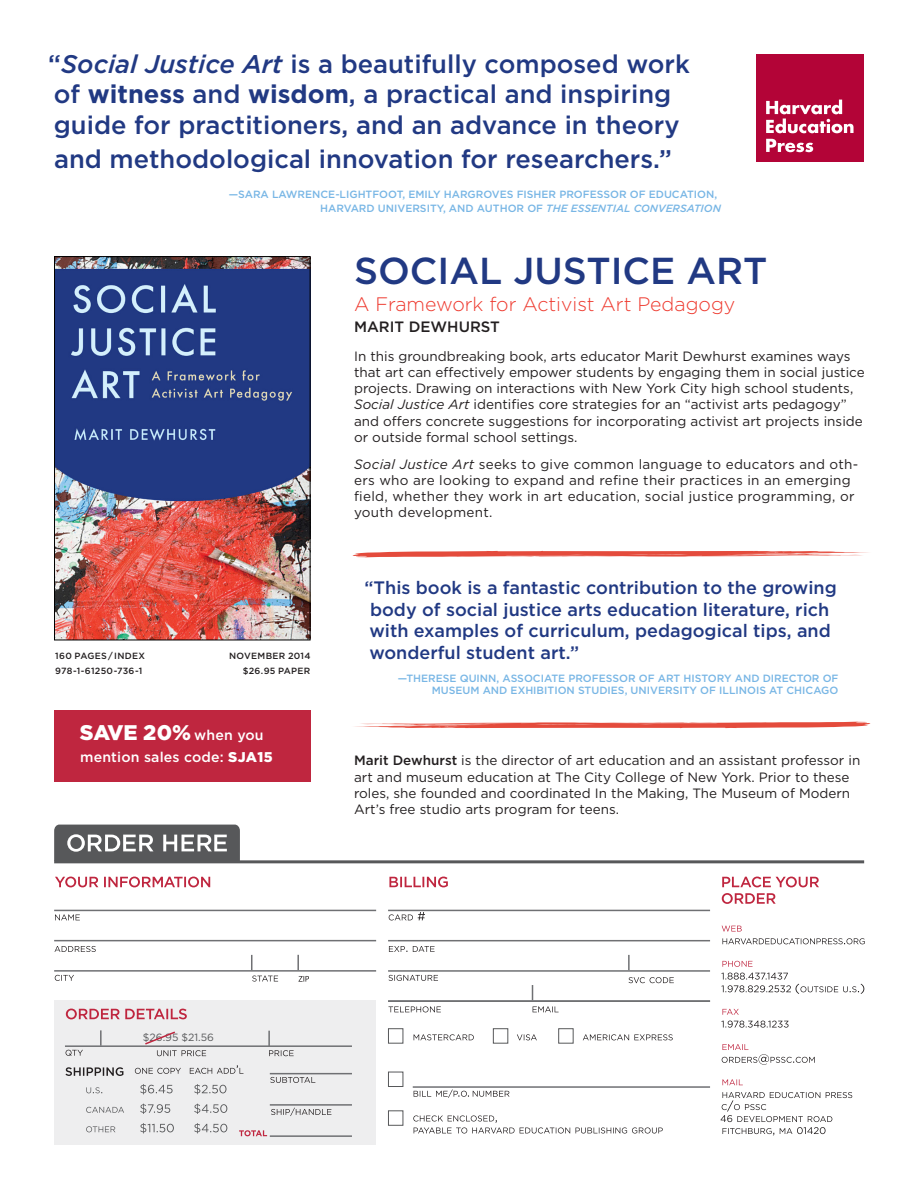
<style>
.page{position:relative;width:918px;height:1188px;background:#fff}
.page>*{position:absolute;margin:0;border:0;box-sizing:border-box;transform-origin:0 0}
.t1{font:500 37.5px "Gotham";color:#213983}
.t2{font:500 25.5px/30.6px "Gotham";color:#213983}
.t3{font:900 21.15px "Gotham";letter-spacing:-.005em;color:#fff}
.t4{font:300 19.5px "Gotham";color:#ee392e}
.t5{font:500 18px/21.6px "Gotham";color:#213983}
.t6{font:500 15px "Gotham";color:#231f20}
.t7{font:500 14.1px "Gotham";letter-spacing:.01em;color:#fff}
.t8{font:13.5px/16.2px "Gotham";color:#231f20}
.t9{font:13.5px/16.2px "Gotham";letter-spacing:.02em;color:#231f20}
.t10{font:500 10.5px/13.5px "Gotham";color:#78b6e5}
.t11{font:10.5px "Gotham";color:#57585a}
.t12{font:500 9px "Gotham";letter-spacing:.03em;color:#231f20}
.s1{font-style:italic}
.s2{font-weight:700}
.s3{font-weight:500;font-size:14.1px}
.s4{font-weight:900}
.s5{font-weight:500}
</style>
<div class="page">
<div style="left:756px;top:54px;width:108px;height:108px;background:#b30437"></div>
<svg style="left:766px;top:100px;width:88px;height:33px"></svg>
<svg style="left:766px;top:139px;width:47px;height:13px"></svg>
<div style="left:54px;top:710px;width:256px;height:72px;background:#bf263f"></div>
<img style="left:56px;top:258px;width:252px;height:380px">
<div style="left:54px;top:256px;width:256px;height:384px;border:1px solid #000"></div>
<div style="left:54px;top:1000px;width:322px;height:145px;background:#eeeeef"></div>
<svg style="left:721px;top:1092px;width:131px;height:43px"></svg>
<svg style="left:722px;top:1079px;width:21px;height:6px"></svg>
<svg style="left:722px;top:1044px;width:93px;height:21px"></svg>
<svg style="left:721px;top:1021px;width:68px;height:7px"></svg>
<svg style="left:722px;top:1009px;width:17px;height:6px"></svg>
<svg style="left:721px;top:973px;width:143px;height:21px"></svg>
<svg style="left:722px;top:961px;width:31px;height:6px"></svg>
<svg style="left:722px;top:938px;width:143px;height:6px"></svg>
<svg style="left:722px;top:926px;width:20px;height:6px"></svg>
<hr style="left:54px;top:860px;width:810px;height:3px;background:#57585a">
<hr style="left:54px;top:910px;width:322px;height:1px;background:#6f7073">
<hr style="left:54px;top:970px;width:322px;height:2px;background:#6f7073">
<hr style="left:54px;top:940px;width:322px;height:1px;background:#6f7073">
<svg style="left:55px;top:914px;width:25px;height:6px"></svg>
<svg style="left:54px;top:946px;width:42px;height:6px"></svg>
<svg style="left:55px;top:975px;width:19px;height:6px"></svg>
<svg style="left:252px;top:976px;width:26px;height:6px"></svg>
<hr style="left:388px;top:910px;width:322px;height:1px;background:#6f7073">
<hr style="left:388px;top:970px;width:322px;height:2px;background:#6f7073">
<hr style="left:388px;top:940px;width:322px;height:1px;background:#6f7073">
<svg style="left:389px;top:912px;width:36px;height:8px"></svg>
<svg style="left:389px;top:946px;width:46px;height:6px"></svg>
<svg style="left:389px;top:975px;width:49px;height:6px"></svg>
<svg style="left:389px;top:1006px;width:52px;height:6px"></svg>
<svg style="left:629px;top:977px;width:45px;height:6px"></svg>
<svg style="left:298px;top:976px;width:11px;height:6px"></svg>
<svg style="left:55px;top:877px;width:155px;height:10px"></svg>
<svg style="left:389px;top:877px;width:59px;height:10px"></svg>
<div style="left:388px;top:1072px;width:15px;height:15px;border:1px solid #57585a"></div>
<svg style="left:414px;top:1090px;width:96px;height:8px"></svg>
<hr style="left:388px;top:1000px;width:322px;height:2px;background:#6f7073">
<hr style="left:413px;top:1086px;width:297px;height:2px;background:#6f7073">
<svg style="left:533px;top:1006px;width:26px;height:6px"></svg>
<svg style="left:66px;top:1009px;width:121px;height:10px"></svg>
<hr style="left:65px;top:1045px;width:287px;height:2px;background:#6f7073">
<svg style="left:66px;top:1050px;width:17px;height:6px"></svg>
<svg style="left:270px;top:1077px;width:45px;height:6px"></svg>
<hr style="left:270px;top:1073px;width:82px;height:1px;background:#6f7073">
<hr style="left:270px;top:1104px;width:82px;height:2px;background:#6f7073">
<svg style="left:271px;top:1108px;width:60px;height:8px"></svg>
<svg style="left:239px;top:1130px;width:28px;height:6px"></svg>
<hr style="left:270px;top:1135px;width:82px;height:2px;background:#6f7073">
<div style="left:388px;top:1110px;width:15px;height:16px;border:1px solid #57585a"></div>
<svg style="left:413px;top:1115px;width:250px;height:19px"></svg>
<svg style="left:722px;top:893px;width:54px;height:11px"></svg>
<svg style="left:722px;top:877px;width:97px;height:10px"></svg>
<div style="left:388px;top:1028px;width:15px;height:16px;border:1px solid #57585a"></div>
<svg style="left:414px;top:1034px;width:60px;height:6px"></svg>
<div style="left:493px;top:1028px;width:15px;height:16px;border:1px solid #57585a"></div>
<svg style="left:517px;top:1034px;width:20px;height:6px"></svg>
<div style="left:558px;top:1028px;width:16px;height:16px;border:1px solid #57585a"></div>
<svg style="left:583px;top:1034px;width:90px;height:6px"></svg>
<svg style="left:251px;top:955px;width:1px;height:15px"></svg>
<svg style="left:297px;top:955px;width:2px;height:15px"></svg>
<svg style="left:268px;top:1031px;width:26px;height:25px"></svg>
<svg style="left:100px;top:1030px;width:2px;height:16px"></svg>
<svg style="left:86px;top:1123px;width:141px;height:10px"></svg>
<svg style="left:86px;top:1104px;width:141px;height:10px"></svg>
<svg style="left:86px;top:1084px;width:140px;height:10px"></svg>
<svg style="left:135px;top:1065px;width:108px;height:9px"></svg>
<svg style="left:143px;top:1031px;width:63px;height:25px"></svg>
<svg style="left:628px;top:955px;width:2px;height:15px"></svg>
<svg style="left:532px;top:985px;width:1px;height:15px"></svg>
<svg style="left:65px;top:1067px;width:58px;height:9px"></svg>
<svg style="left:54px;top:825px;width:186px;height:36px"></svg>
<svg style="left:352px;top:551px;width:517px;height:6px;background:#eb7b70"></svg>
<svg style="left:354px;top:722px;width:517px;height:6px;background:#eb7b70"></svg>
<h2 class="t2" style="left:48px;top:48px;width:643px">“<span class="s1">Social Justice Art</span> is a beautifully composed work of <span class="s2">witness</span> and <span class="s2">wisdom</span>, a practical and inspiring guide for practitioners, and an advance in theory</h2>
<h2 class="t2" style="left:54px;top:143px;width:619px">and methodological innovation for researchers.”</h2>
<p class="t10" style="left:320px;top:187px;width:402px;text-indent:-91px">—SARA LAWRENCE-LIGHTFOOT, EMILY HARGROVES FISHER PROFESSOR OF EDUCATION,<br>HARVARD UNIVERSITY, AND AUTHOR OF <span class="s1">THE ESSENTIAL CONVERSATION</span></p>
<p class="t12" style="left:55px;top:651px;width:91px">160 PAGES/ INDEX</p>
<p class="t12" style="left:229px;top:651px;width:83px">NOVEMBER 2014</p>
<p class="t12" style="left:55px;top:666px;width:89px">978-1-61250-736-1</p>
<p class="t12" style="left:243px;top:666px;width:69px">$26.95 PAPER</p>
<h3 class="t3" style="left:80px;top:721px;width:185px">SAVE 20% <span class="s3">when you</span></h3>
<p class="t7" style="left:80px;top:749px;width:194px">mention sales code: <span class="s4">SJA15</span></p>
<h1 class="t1" style="left:354px;top:249px;width:415px">SOCIAL JUSTICE ART</h1>
<h3 class="t4" style="left:354px;top:293px;width:383px">A Framework for Activist Art Pedagogy</h3>
<p class="t6" style="left:354px;top:318px;width:147px">MARIT DEWHURST</p>
<p class="t8" style="left:354px;top:348px;width:512px">In this groundbreaking book, arts educator Marit Dewhurst examines ways that art can effectively empower students by engaging them in social justice projects. Drawing on interactions with New York City high school students, <span class="s1">Social Justice Art</span> identifies core strategies for an “activist arts pedagogy” and offers concrete suggestions for incorporating activist art projects inside or outside formal school settings.</p>
<p class="t9" style="left:354px;top:456px;width:506px"><span class="s1">Social Justice Art</span> seeks to give common language to educators and oth&shy;ers who are looking to expand and refine their practices in an emerging field, whether they work in art education, social justice programming, or youth development.</p>
<h3 class="t5" style="left:365px;top:577px;width:474px">“This book is a fantastic contribution to the growing body of social justice arts education literature, rich with examples of curriculum, pedagogical tips, and wonderful student art.”</h3>
<p class="t10" style="left:398px;top:672px;width:442px;line-height:12px;text-align:right">—THERESE QUINN, ASSOCIATE PROFESSOR OF ART HISTORY AND DIRECTOR OF<br>MUSEUM AND EXHIBITION STUDIES, UNIVERSITY OF ILLINOIS AT CHICAGO</p>
<p class="t8" style="left:354px;top:752px;width:508px"><span class="s5">Marit Dewhurst</span> is the director of art education and an assistant professor in art and museum education at The City College of New York. Prior to these roles, she founded and coordinated In the Making, The Museum of Modern Art’s free studio arts program for teens.</p>
<p class="t11" style="left:143px;top:1032px;width:73px">$26.95 $21.56</p>
</div>
